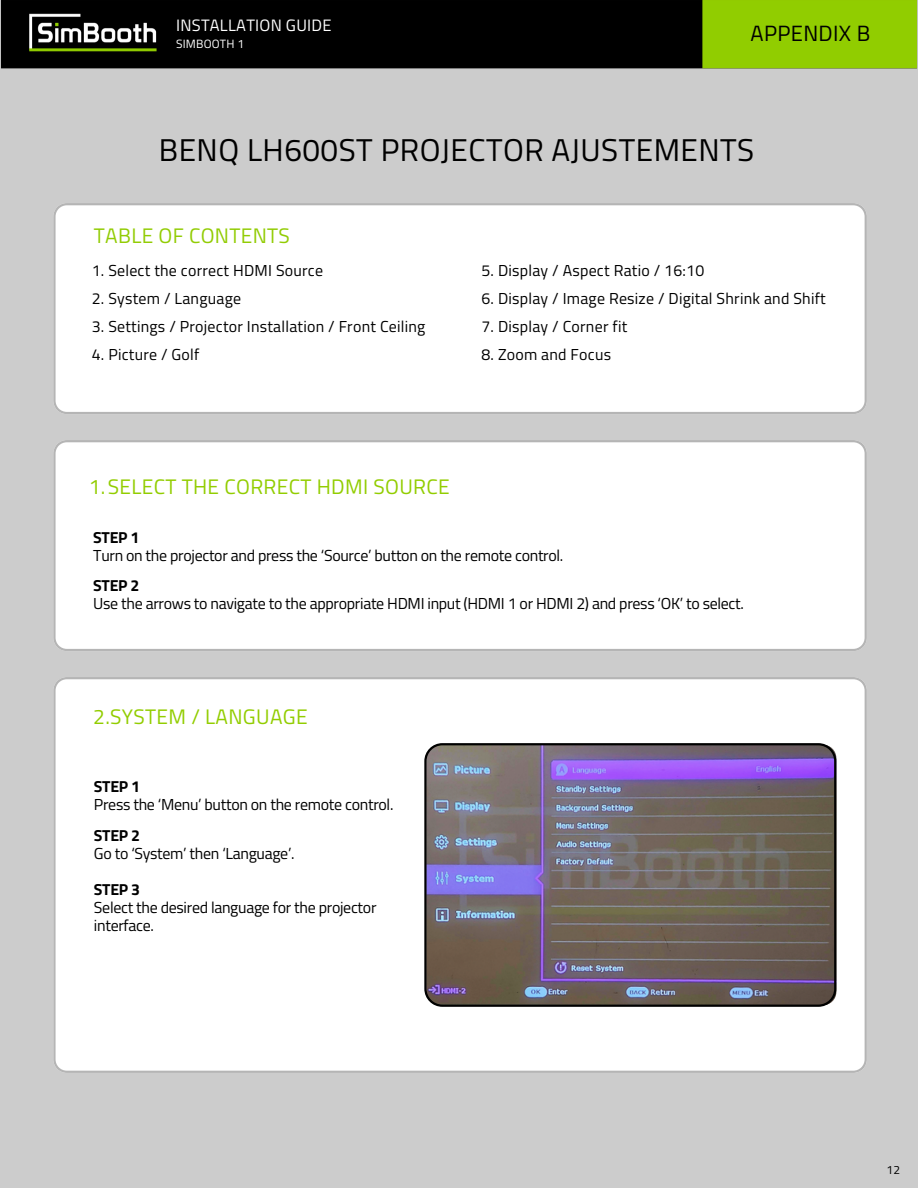
<style>
.page{position:relative;width:918px;height:1188px;background:#ccc}
.page>*{position:absolute;margin:0;border:0;box-sizing:border-box;transform-origin:0 0}
.t1{font:31.5px "Titillium Web";letter-spacing:.015em;color:#000}
.t2{font:22.05px "Titillium Web";letter-spacing:.015em;color:#000}
.t3{font:21px "Titillium Web";letter-spacing:.015em;color:#92cd00}
.t4{font:21px "Titillium Web";letter-spacing:.015em;color:#92cc04}
.t5{font:16.5px "Titillium Web";letter-spacing:.015em;color:#fff}
.t6{font:15.9px/18px "Titillium Web";letter-spacing:-.02em;color:#000}
.t7{font:15.9px "Titillium Web";letter-spacing:.015em;color:#000}
.t8{font:700 15.9px "Titillium Web";letter-spacing:-.02em;color:#000}
.t9{font:12px "Titillium Web";letter-spacing:.015em;color:#fff}
.t10{font:12px "Titillium Web";color:#000}
</style>
<div class="page">
<img style="left:1px;top:0;width:917px;height:69px">
<div style="left:54px;top:440px;width:813px;height:211px;background:#fff"></div>
<div style="left:54px;top:677px;width:813px;height:396px;background:#fff"></div>
<div style="left:54px;top:203px;width:813px;height:211px;background:#fff"></div>
<img style="left:424px;top:743px;width:412px;height:263px">
<h4 class="t5" style="left:176px;top:13px;width:157px">INSTALLATION GUIDE</h4>
<h4 class="t9" style="left:176px;top:35px;width:70px">SIMBOOTH 1</h4>
<p class="t2" style="left:751px;top:16px;width:121px">APPENDIX B</p>
<h2 class="t1" style="left:159px;top:126px;width:597px">BENQ LH600ST PROJECTOR AJUSTEMENTS</h2>
<p class="t4" style="left:94px;top:219px;width:198px">TABLE OF CONTENTS</p>
<p class="t7" style="left:92px;top:258px;width:233px">1. Select the correct HDMI Source</p>
<p class="t7" style="left:92px;top:286px;width:151px">2. System / Language</p>
<p class="t7" style="left:92px;top:314px;width:335px">3. Settings / Projector Installation / Front Ceiling</p>
<p class="t7" style="left:92px;top:342px;width:109px">4. Picture / Golf</p>
<p class="t7" style="left:481px;top:258px;width:224px">5. Display / Aspect Ratio / 16:10</p>
<p class="t7" style="left:481px;top:286px;width:346px">6. Display / Image Resize / Digital Shrink and Shift</p>
<p class="t7" style="left:481px;top:314px;width:147px">7. Display / Corner fit</p>
<p class="t7" style="left:481px;top:342px;width:131px">8. Zoom and Focus</p>
<h1 class="t3" style="left:89px;top:470px;width:362px">1.SELECT THE CORRECT HDMI SOURCE</h1>
<p class="t8" style="left:93px;top:525px;width:48px">STEP 1</p>
<p class="t6" style="left:93px;top:546px;width:472px">Turn on the projector and press the ‘Source’ button on the remote control.</p>
<p class="t8" style="left:93px;top:573px;width:48px">STEP 2</p>
<p class="t6" style="left:93px;top:594px;width:652px">Use the arrows to navigate to the appropriate HDMI input (HDMI 1 or HDMI 2) and press ‘OK’ to select.</p>
<p class="t3" style="left:93px;top:700px;width:216px">2.SYSTEM / LANGUAGE</p>
<p class="t8" style="left:94px;top:774px;width:48px">STEP 1</p>
<p class="t6" style="left:94px;top:795px;width:301px">Press the ‘Menu’ button on the remote control.</p>
<p class="t8" style="left:94px;top:823px;width:48px">STEP 2</p>
<h2 class="t6" style="left:94px;top:844px;width:202px">Go to ‘System’ then ‘Language’.</h2>
<p class="t8" style="left:94px;top:877px;width:48px">STEP 3</p>
<p class="t6" style="left:94px;top:898px;width:284px">Select the desired language for the projector interface.</p>
<h2 class="t10" style="left:887px;top:1161px;width:15px">12</h2>
</div>
